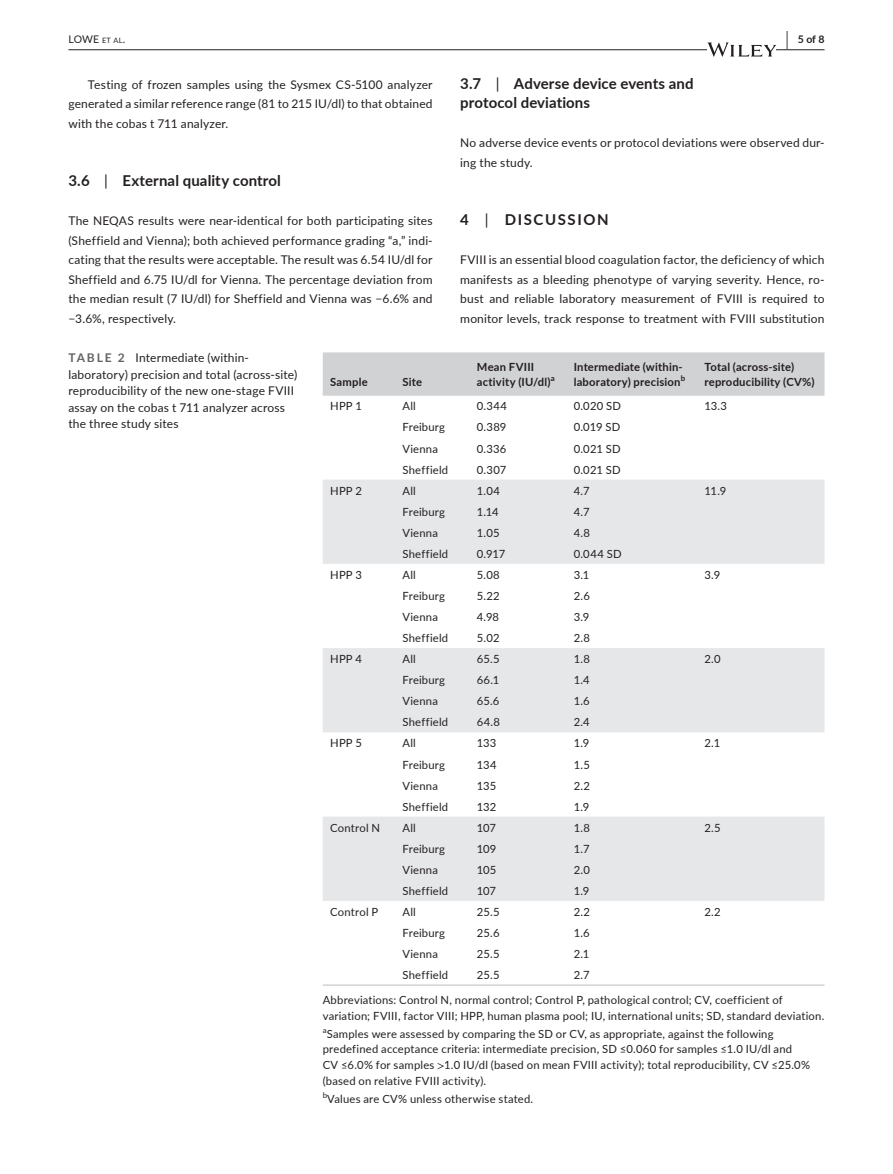
<style>
.page{position:relative;width:893px;height:1174px;background:#fff}
.page>*{position:absolute;margin:0;border:0;box-sizing:border-box;transform-origin:0 0}
.t1{font:700 15px/19.5px "Lato";letter-spacing:.01em;color:#231f20}
.t2{font:700 15px "Lato";letter-spacing:.11em;color:#231f20}
.t3{font:12px/19.5px "Lato";letter-spacing:.015em;color:#231f20;text-align:justify}
.t4{font:11.25px/15.8px "Lato";letter-spacing:.015em;color:#231f20}
.t5{font:700 11.25px/15.8px "Lato";letter-spacing:.02em;color:#231f20}
.t6{font:10.5px "Lato";color:#231f20}
.t7{font:700 10.5px "Lato";color:#231f20}
.t8{font:700 7.8px "Lato";color:#231f20}
.t9{font:7.8px "Lato";color:#231f20}
.s1{font-size:7.35px}
.s2{font-size:19.5px}
.s3{font-weight:400}
.s4{font-weight:700;color:#636366}
.s5{font-family:"STIX"}
</style>
<div class="page">
<hr style="left:68px;top:49px;width:756px;height:1px;background:#231f20">
<svg style="left:707px;top:42px;width:69px;height:15px"></svg>
<div style="left:323px;top:352px;width:501px;height:44px;background:#d1d2d4"></div>
<svg style="left:323px;top:479px;width:501px;height:422px;fill:#e6e7e9"></svg>
<hr style="left:323px;top:984px;width:72px;height:2px;background:#d1d2d4">
<hr style="left:395px;top:984px;width:74px;height:2px;background:#d1d2d4">
<hr style="left:469px;top:984px;width:97px;height:2px;background:#d1d2d4">
<hr style="left:566px;top:984px;width:131px;height:2px;background:#d1d2d4">
<hr style="left:697px;top:984px;width:127px;height:2px;background:#d1d2d4">
<p class="t6" style="left:68px;top:31px;width:58px">LOWE <span class="s1">et al</span>.</p>
<p class="t7" style="left:786px;top:31px;width:40px"><span class="s2">|</span> 5 of 8</p>
<p class="t3" style="left:68px;top:74px;width:366px;text-indent:20px">Testing of frozen samples using the Sysmex CS-5100 analyzer generated a similar reference range (81 to 215 IU/dl) to that obtained with the cobas t 711 analyzer.</p>
<h1 class="t1" style="left:460px;top:73px;width:235px">3.7 <span class="s3">|</span> Adverse device events and protocol deviations</h1>
<p class="t3" style="left:460px;top:132px;width:366px">No adverse device events or protocol deviations were observed dur&shy;ing the study.</p>
<h1 class="t1" style="left:68px;top:170px;width:214px">3.6 <span class="s3">|</span> External quality control</h1>
<p class="t3" style="left:68px;top:210px;width:366px">The NEQAS results were near-identical for both participating sites (Sheffield and Vienna); both achieved performance grading “a,” indi&shy;cating that the results were acceptable. The result was 6.54 IU/dl for Sheffield and 6.75 IU/dl for Vienna. The percentage deviation from the median result (7 IU/dl) for Sheffield and Vienna was −6.6% and −3.6%, respectively.</p>
<h1 class="t2" style="left:460px;top:209px;width:150px">4 <span class="s3">|</span> DISCUSSION</h1>
<p class="t3" style="left:460px;top:249px;width:366px">FVIII is an essential blood coagulation factor, the deficiency of which manifests as a bleeding phenotype of varying severity. Hence, ro&shy;bust and reliable laboratory measurement of FVIII is required to monitor levels, track response to treatment with FVIII substitution</p>
<p class="t3" style="left:68px;top:349px;width:230px;line-height:16.5px;text-align:left"><span class="s4">TABLE 2</span> Intermediate (within&shy;laboratory) precision and total (across-site) reproducibility of the new one-stage FVIII assay on the cobas t 711 analyzer across the three study sites</p>
<p class="t5" style="left:330px;top:374px;width:39px">Sample</p>
<p class="t5" style="left:402px;top:374px;width:21px">Site</p>
<p class="t5" style="left:477px;top:358px;width:75px">Mean FVIII activity (IU/dl)</p>
<p class="t8" style="left:551px;top:373px;width:5px">a</p>
<p class="t5" style="left:574px;top:358px;width:111px">Intermediate (within&shy;laboratory) precision</p>
<p class="t8" style="left:681px;top:373px;width:6px">b</p>
<p class="t5" style="left:704px;top:358px;width:112px">Total (across-site) reproducibility (CV%)</p>
<p class="t4" style="left:330px;top:398px;width:33px">HPP 1</p>
<p class="t4" style="left:402px;top:398px;width:15px">All</p>
<p class="t4" style="left:477px;top:398px;width:32px">0.344</p>
<p class="t4" style="left:574px;top:398px;width:49px">0.020 SD</p>
<p class="t4" style="left:704px;top:398px;width:24px">13.3</p>
<p class="t4" style="left:402px;top:419px;width:44px">Freiburg</p>
<p class="t4" style="left:477px;top:419px;width:31px">0.389</p>
<p class="t4" style="left:574px;top:419px;width:48px">0.019 SD</p>
<p class="t4" style="left:402px;top:440px;width:37px">Vienna</p>
<p class="t4" style="left:477px;top:440px;width:31px">0.336</p>
<p class="t4" style="left:574px;top:440px;width:49px">0.021 SD</p>
<p class="t4" style="left:402px;top:461px;width:47px">Sheffield</p>
<p class="t4" style="left:477px;top:461px;width:31px">0.307</p>
<p class="t4" style="left:574px;top:461px;width:49px">0.021 SD</p>
<p class="t4" style="left:330px;top:482px;width:33px">HPP 2</p>
<p class="t4" style="left:402px;top:482px;width:15px">All</p>
<p class="t4" style="left:477px;top:482px;width:25px">1.04</p>
<p class="t4" style="left:574px;top:482px;width:17px">4.7</p>
<p class="t4" style="left:704px;top:482px;width:23px">11.9</p>
<p class="t4" style="left:402px;top:503px;width:44px">Freiburg</p>
<p class="t4" style="left:477px;top:503px;width:23px">1.14</p>
<p class="t4" style="left:574px;top:503px;width:17px">4.7</p>
<p class="t4" style="left:402px;top:524px;width:37px">Vienna</p>
<p class="t4" style="left:477px;top:524px;width:24px">1.05</p>
<p class="t4" style="left:574px;top:524px;width:18px">4.8</p>
<p class="t4" style="left:402px;top:545px;width:47px">Sheffield</p>
<p class="t4" style="left:477px;top:545px;width:30px">0.917</p>
<p class="t4" style="left:574px;top:545px;width:49px">0.044 SD</p>
<p class="t4" style="left:330px;top:566px;width:33px">HPP 3</p>
<p class="t4" style="left:402px;top:566px;width:15px">All</p>
<p class="t4" style="left:477px;top:566px;width:24px">5.08</p>
<p class="t4" style="left:574px;top:566px;width:17px">3.1</p>
<p class="t4" style="left:704px;top:566px;width:17px">3.9</p>
<p class="t4" style="left:402px;top:587px;width:44px">Freiburg</p>
<p class="t4" style="left:477px;top:587px;width:24px">5.22</p>
<p class="t4" style="left:574px;top:587px;width:18px">2.6</p>
<p class="t4" style="left:402px;top:608px;width:37px">Vienna</p>
<p class="t4" style="left:477px;top:608px;width:24px">4.98</p>
<p class="t4" style="left:574px;top:608px;width:17px">3.9</p>
<p class="t4" style="left:402px;top:629px;width:47px">Sheffield</p>
<p class="t4" style="left:477px;top:629px;width:24px">5.02</p>
<p class="t4" style="left:574px;top:629px;width:18px">2.8</p>
<p class="t4" style="left:330px;top:651px;width:33px">HPP 4</p>
<p class="t4" style="left:402px;top:651px;width:15px">All</p>
<p class="t4" style="left:477px;top:651px;width:24px">65.5</p>
<p class="t4" style="left:574px;top:651px;width:18px">1.8</p>
<p class="t4" style="left:704px;top:651px;width:18px">2.0</p>
<p class="t4" style="left:402px;top:672px;width:44px">Freiburg</p>
<p class="t4" style="left:477px;top:672px;width:24px">66.1</p>
<p class="t4" style="left:574px;top:672px;width:17px">1.4</p>
<p class="t4" style="left:402px;top:693px;width:37px">Vienna</p>
<p class="t4" style="left:477px;top:693px;width:24px">65.6</p>
<p class="t4" style="left:574px;top:693px;width:18px">1.6</p>
<p class="t4" style="left:402px;top:714px;width:47px">Sheffield</p>
<p class="t4" style="left:477px;top:714px;width:25px">64.8</p>
<p class="t4" style="left:574px;top:714px;width:18px">2.4</p>
<p class="t4" style="left:330px;top:735px;width:33px">HPP 5</p>
<p class="t4" style="left:402px;top:735px;width:15px">All</p>
<p class="t4" style="left:477px;top:735px;width:21px">133</p>
<p class="t4" style="left:574px;top:735px;width:17px">1.9</p>
<p class="t4" style="left:704px;top:735px;width:17px">2.1</p>
<p class="t4" style="left:402px;top:756px;width:44px">Freiburg</p>
<p class="t4" style="left:477px;top:756px;width:21px">134</p>
<p class="t4" style="left:574px;top:756px;width:18px">1.5</p>
<p class="t4" style="left:402px;top:777px;width:37px">Vienna</p>
<p class="t4" style="left:477px;top:777px;width:21px">135</p>
<p class="t4" style="left:574px;top:777px;width:18px">2.2</p>
<p class="t4" style="left:402px;top:798px;width:47px">Sheffield</p>
<p class="t4" style="left:477px;top:798px;width:21px">132</p>
<p class="t4" style="left:574px;top:798px;width:17px">1.9</p>
<p class="t4" style="left:330px;top:819px;width:51px">Control N</p>
<p class="t4" style="left:402px;top:819px;width:15px">All</p>
<p class="t4" style="left:477px;top:819px;width:21px">107</p>
<p class="t4" style="left:574px;top:819px;width:18px">1.8</p>
<p class="t4" style="left:704px;top:819px;width:18px">2.5</p>
<p class="t4" style="left:402px;top:840px;width:44px">Freiburg</p>
<p class="t4" style="left:477px;top:840px;width:21px">109</p>
<p class="t4" style="left:574px;top:840px;width:17px">1.7</p>
<p class="t4" style="left:402px;top:861px;width:37px">Vienna</p>
<p class="t4" style="left:477px;top:861px;width:21px">105</p>
<p class="t4" style="left:574px;top:861px;width:18px">2.0</p>
<p class="t4" style="left:402px;top:882px;width:47px">Sheffield</p>
<p class="t4" style="left:477px;top:882px;width:21px">107</p>
<p class="t4" style="left:574px;top:882px;width:17px">1.9</p>
<p class="t4" style="left:330px;top:903px;width:50px">Control P</p>
<p class="t4" style="left:402px;top:903px;width:15px">All</p>
<p class="t4" style="left:477px;top:903px;width:24px">25.5</p>
<p class="t4" style="left:574px;top:903px;width:18px">2.2</p>
<p class="t4" style="left:704px;top:903px;width:18px">2.2</p>
<p class="t4" style="left:402px;top:924px;width:44px">Freiburg</p>
<p class="t4" style="left:477px;top:924px;width:24px">25.6</p>
<p class="t4" style="left:574px;top:924px;width:18px">1.6</p>
<p class="t4" style="left:402px;top:945px;width:37px">Vienna</p>
<p class="t4" style="left:477px;top:945px;width:24px">25.5</p>
<p class="t4" style="left:574px;top:945px;width:17px">2.1</p>
<p class="t4" style="left:402px;top:966px;width:47px">Sheffield</p>
<p class="t4" style="left:477px;top:966px;width:24px">25.5</p>
<p class="t4" style="left:574px;top:966px;width:17px">2.7</p>
<p class="t4" style="left:323px;top:991px;width:503px">Abbreviations: Control N, normal control; Control P, pathological control; CV, coefficient of variation; FVIII, factor VIII; HPP, human plasma pool; IU, international units; SD, standard deviation.</p>
<p class="t9" style="left:323px;top:1024px;width:5px">a</p>
<p class="t4" style="left:323px;top:1025px;width:489px;text-indent:4px">Samples were assessed by comparing the SD or CV, as appropriate, against the following predefined acceptance criteria: intermediate precision, SD ≤0.060 for samples ≤1.0 IU/dl and CV ≤6.0% for samples <span class="s5">&gt;</span>1.0 IU/dl (based on mean FVIII activity); total reproducibility, CV ≤25.0% (based on relative FVIII activity).</p>
<p class="t9" style="left:323px;top:1089px;width:6px">b</p>
<p class="t4" style="left:327px;top:1090px;width:208px">Values are CV% unless otherwise stated.</p>
</div>
